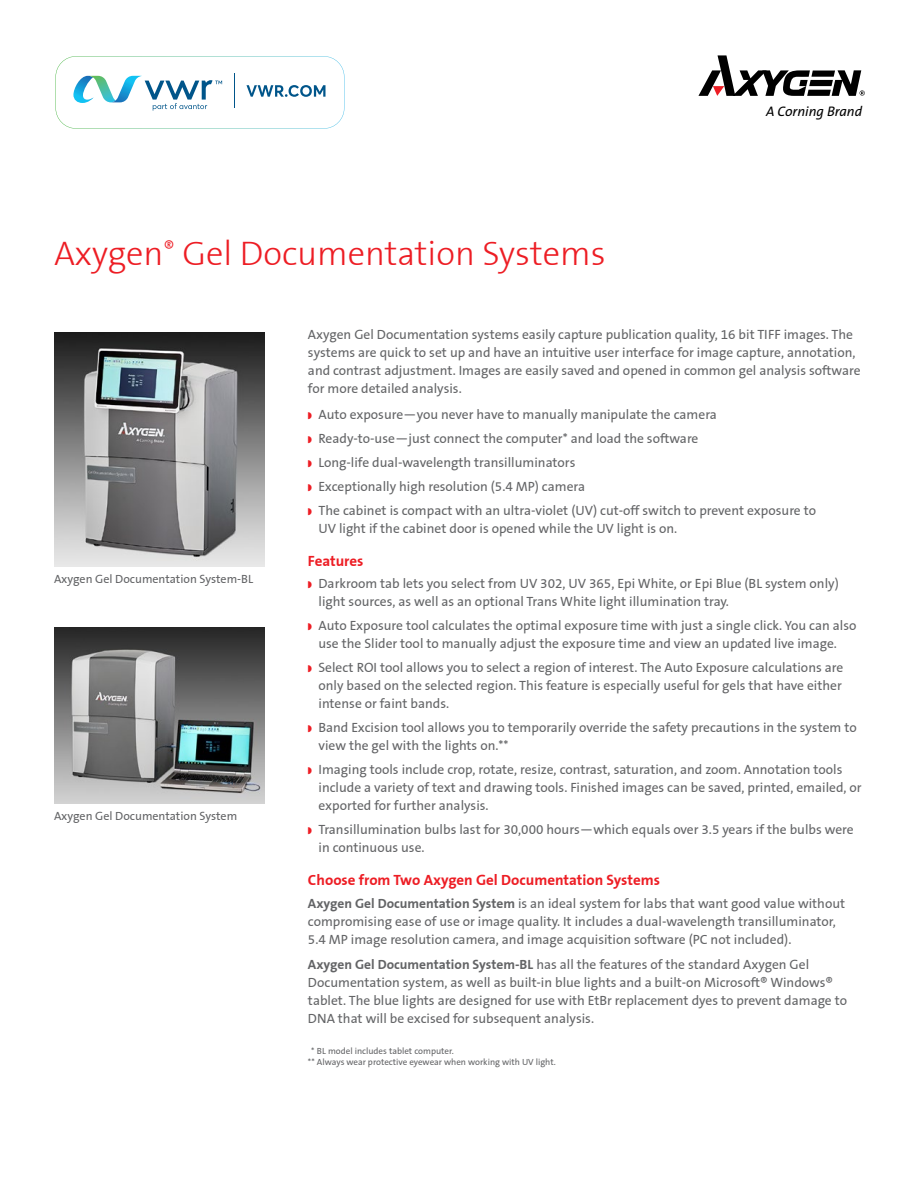
<style>
.page{position:relative;width:918px;height:1188px;background:#fff}
.page>*{position:absolute;margin:0;border:0;box-sizing:border-box;transform-origin:0 0}
.t1{font:300 34.5px "Corning Sans";color:#ed1d24}
.t2{font:700 15px "Corning Sans";color:#ed1d24}
.t3{font:italic 13.95px "The Sans";color:#000}
.t4{font:13.5px/18px "Corning Sans";color:#636466}
.t5{font:12px "Corning Sans";color:#636466}
.t6{font:9px/10.5px "Corning Sans";color:#636466}
.s1{color:#ed1d24}
.s2{font-weight:700}
</style>
<div class="page">
<svg style="left:698px;top:55px;width:167px;height:41px"></svg>
<svg style="left:56px;top:56px;width:288px;height:73px"></svg>
<hr style="left:235px;top:74px;width:1px;height:34px;background:#00558a">
<img style="left:54px;top:332px;width:210px;height:234px">
<img style="left:54px;top:627px;width:210px;height:177px">
<h1 class="t1" style="left:54px;top:233px;width:553px">Axygen<sup>®</sup> Gel Documentation Systems</h1>
<p class="t3" style="left:766px;top:100px;width:98px">A Corning Brand</p>
<p class="t5" style="left:54px;top:572px;width:201px">Axygen Gel Documentation System-BL</p>
<p class="t5" style="left:54px;top:809px;width:185px">Axygen Gel Documentation System</p>
<p class="t4" style="left:308px;top:326px;width:554px">Axygen Gel Documentation systems easily capture publication quality, 16 bit TIFF images. The systems are quick to set up and have an intuitive user interface for image capture, annotation, and contrast adjustment. Images are easily saved and opened in common gel analysis software for more detailed analysis.</p>
<p class="t4" style="left:308px;top:402px;width:510px;line-height:24px"><span class="s1">◗</span> Auto exposure—you never have to manually manipulate the camera<br><span class="s1">◗</span> Ready-to-use—just connect the computer* and load the software<br><span class="s1">◗</span> Long-life dual-wavelength transilluminators<br><span class="s1">◗</span> Exceptionally high resolution (5.4 MP) camera<br><span class="s1">◗</span> The cabinet is compact with an ultra-violet (UV) cut-off switch to prevent exposure to</p>
<p class="t4" style="left:318px;top:519px;width:360px">UV light if the cabinet door is opened while the UV light is on.</p>
<p class="t2" style="left:308px;top:552px;width:57px">Features</p>
<p class="t4" style="left:318px;top:575px;width:522px;text-indent:-10px"><span class="s1">◗</span> Darkroom tab lets you select from UV 302, UV 365, Epi White, or Epi Blue (BL system only) light sources, as well as an optional Trans White light illumination tray.</p>
<p class="t4" style="left:318px;top:617px;width:539px;text-indent:-10px"><span class="s1">◗</span> Auto Exposure tool calculates the optimal exposure time with just a single click. You can also use the Slider tool to manually adjust the exposure time and view an updated live image.</p>
<p class="t4" style="left:318px;top:659px;width:526px;text-align:justify;text-indent:-10px"><span class="s1">◗</span> Select ROI tool allows you to select a region of interest. The Auto Exposure calculations are only based on the selected region. This feature is especially useful for gels that have either intense or faint bands.</p>
<p class="t4" style="left:318px;top:719px;width:540px;text-indent:-10px"><span class="s1">◗</span> Band Excision tool allows you to temporarily override the safety precautions in the system to view the gel with the lights on.**</p>
<p class="t4" style="left:318px;top:761px;width:545px;text-indent:-10px"><span class="s1">◗</span> Imaging tools include crop, rotate, resize, contrast, saturation, and zoom. Annotation tools include a variety of text and drawing tools. Finished images can be saved, printed, emailed, or exported for further analysis.</p>
<p class="t4" style="left:318px;top:821px;width:537px;text-indent:-10px"><span class="s1">◗</span> Transillumination bulbs last for 30,000 hours—which equals over 3.5 years if the bulbs were in continuous use.</p>
<p class="t2" style="left:308px;top:872px;width:354px">Choose from Two Axygen Gel Documentation Systems</p>
<p class="t4" style="left:308px;top:894px;width:539px"><span class="s2">Axygen Gel Documentation System</span> is an ideal system for labs that want good value without compromising ease of use or image quality. It includes a dual-wavelength transilluminator,<br>5.4 MP image resolution camera, and image acquisition software (PC not included).</p>
<p class="t4" style="left:308px;top:956px;width:541px"><span class="s2">Axygen Gel Documentation System-BL</span> has all the features of the standard Axygen Gel Documentation system, as well as built-in blue lights and a built-on Microsoft® Windows® tablet. The blue lights are designed for use with EtBr replacement dyes to prevent damage to DNA that will be excised for subsequent analysis.</p>
<p class="t6" style="left:308px;top:1046px;width:249px;text-indent:3px">* BL model includes tablet computer.<br>** Always wear protective eyewear when working with UV light.</p>
</div>
